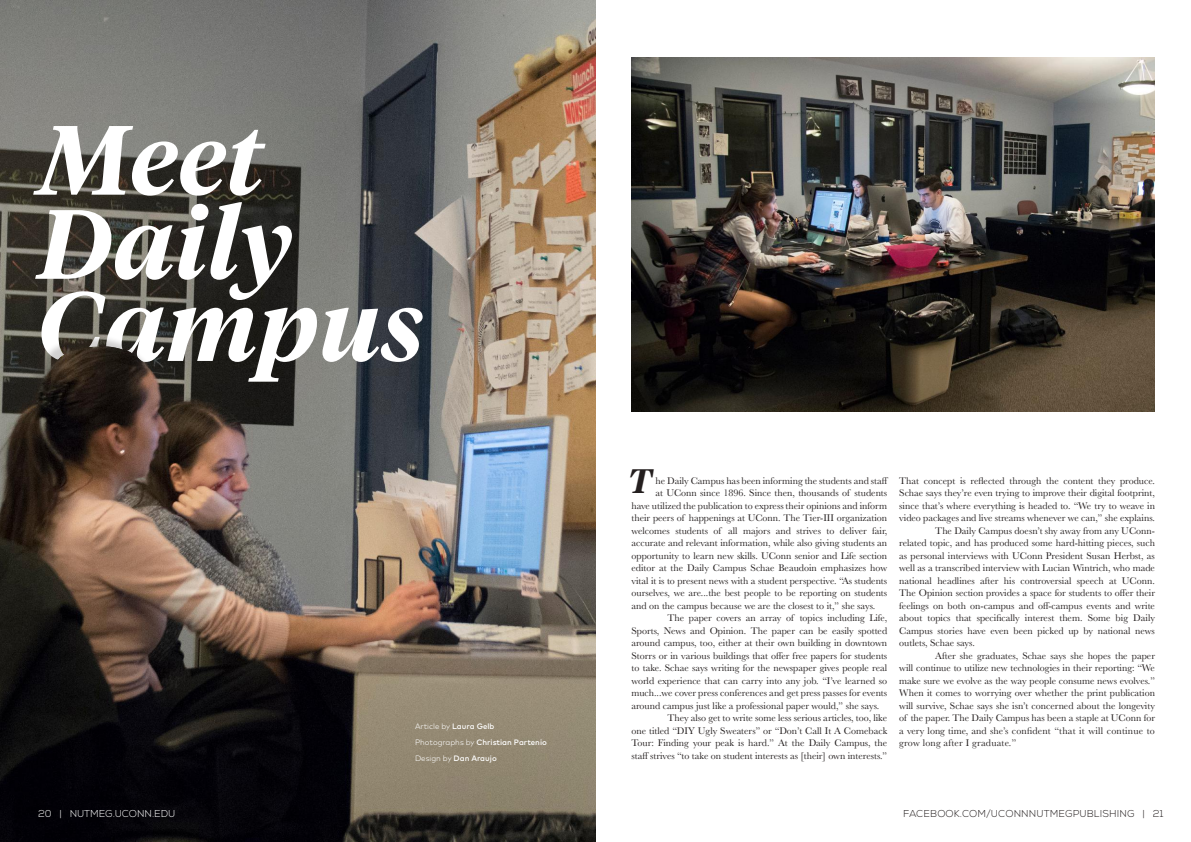
<style>
.page{position:relative;width:1191px;height:842px;background:#fff}
.page>*{position:absolute;margin:0;border:0;box-sizing:border-box;transform-origin:0 0}
.t1{font:italic 600 97.8px/83.1px "Tiempos Headline";letter-spacing:.01em;color:#fff}
.t2{font:italic 600 33.8px "Tiempos Headline";color:#241f1f}
.t3{font:10px "Baskerville";color:#241f1f}
.t4{font:10px "Baskerville";letter-spacing:.02em;color:#241f1f}
.t5{font:300 10px "Nexa";letter-spacing:.015em;color:#241f1f}
.t6{font:300 10px "Nexa";color:#fff}
.t7{font:500 7.8px/15.6px "Mark OT";color:#fff}
.s1{font-weight:300}
</style>
<div class="page">
<img style="left:0;top:0;width:596px;height:842px">
<img style="left:631px;top:58px;width:524px;height:354px">
<img style="left:10px;top:346px;width:199px;height:131px">
<div style="left:9px;top:334px;width:154px;height:78px;background:#241f1f;opacity:.21"></div>
<img style="left:21px;top:346px;width:145px;height:67px">
<h1 class="t1" style="left:38px;top:114px;width:388px">Meet<br>Daily<br>Campus</h1>
<p class="t6" style="left:38px;top:808px;width:139px">20 | NUTMEG.UCONN.EDU</p>
<p class="t7" style="left:415px;top:719px;width:133px"><span class="s1">Article by</span> Laura Gelb<br><span class="s1">Photographs by</span> Christian Partenio<br><span class="s1">Design by</span> Dan Araujo</p>
<h2 class="t2" style="left:628px;top:457px;width:25px">T</h2>
<p class="t3" style="left:899px;top:474px;width:257px">That concept is reflected through the content they produce.</p>
<p class="t3" style="left:899px;top:487px;width:257px">Schae says they’re even trying to improve their digital footprint,</p>
<p class="t3" style="left:899px;top:499px;width:257px">since that’s where everything is headed to. “We try to weave in</p>
<p class="t3" style="left:899px;top:512px;width:257px">video packages and live streams whenever we can,” she explains.</p>
<p class="t3" style="left:935px;top:524px;width:221px">The Daily Campus doesn’t shy away from any UConn-</p>
<p class="t3" style="left:899px;top:537px;width:257px">related topic, and has produced some hard-hitting pieces, such</p>
<p class="t3" style="left:899px;top:549px;width:257px">as personal interviews with UConn President Susan Herbst, as</p>
<p class="t3" style="left:899px;top:562px;width:257px">well as a transcribed interview with Lucian Wintrich, who made</p>
<p class="t3" style="left:899px;top:574px;width:257px">national headlines after his controversial speech at UConn.</p>
<p class="t3" style="left:899px;top:587px;width:257px">The Opinion section provides a space for students to offer their</p>
<p class="t3" style="left:899px;top:599px;width:257px">feelings on both on-campus and off-campus events and write</p>
<p class="t3" style="left:899px;top:612px;width:257px">about topics that specifically interest them. Some big Daily</p>
<p class="t3" style="left:899px;top:624px;width:257px">Campus stories have even been picked up by national news</p>
<p class="t3" style="left:899px;top:637px;width:77px">outlets, Schae says.</p>
<p class="t3" style="left:935px;top:649px;width:221px">After she graduates, Schae says she hopes the paper</p>
<p class="t3" style="left:899px;top:662px;width:257px">will continue to utilize new technologies in their reporting: “We</p>
<p class="t3" style="left:899px;top:674px;width:257px">make sure we evolve as the way people consume news evolves.”</p>
<p class="t3" style="left:899px;top:687px;width:257px">When it comes to worrying over whether the print publication</p>
<p class="t3" style="left:899px;top:699px;width:257px">will survive, Schae says she isn’t concerned about the longevity</p>
<p class="t3" style="left:899px;top:712px;width:257px">of the paper. The Daily Campus has been a staple at UConn for</p>
<p class="t4" style="left:899px;top:724px;width:257px">a very long time, and she’s confident “that it will continue to</p>
<p class="t4" style="left:899px;top:737px;width:118px">grow long after I graduate.”</p>
<p class="t3" style="left:655px;top:474px;width:234px">he Daily Campus has been informing the students and staff</p>
<p class="t3" style="left:655px;top:487px;width:233px">at UConn since 1896. Since then, thousands of students</p>
<p class="t3" style="left:631px;top:499px;width:257px">have utilized the publication to express their opinions and inform</p>
<p class="t3" style="left:631px;top:512px;width:257px">their peers of happenings at UConn. The Tier-III organization</p>
<p class="t3" style="left:631px;top:524px;width:257px">welcomes students of all majors and strives to deliver fair,</p>
<p class="t3" style="left:631px;top:537px;width:257px">accurate and relevant information, while also giving students an</p>
<p class="t3" style="left:631px;top:549px;width:257px">opportunity to learn new skills. UConn senior and Life section</p>
<p class="t3" style="left:631px;top:562px;width:257px">editor at the Daily Campus Schae Beaudoin emphasizes how</p>
<p class="t3" style="left:631px;top:574px;width:257px">vital it is to present news with a student perspective. “As students</p>
<p class="t3" style="left:631px;top:587px;width:257px">ourselves, we are...the best people to be reporting on students</p>
<p class="t3" style="left:631px;top:599px;width:245px">and on the campus because we are the closest to it,” she says.</p>
<p class="t3" style="left:667px;top:612px;width:221px">The paper covers an array of topics including Life,</p>
<p class="t3" style="left:631px;top:624px;width:257px">Sports, News and Opinion. The paper can be easily spotted</p>
<p class="t3" style="left:631px;top:637px;width:257px">around campus, too, either at their own building in downtown</p>
<p class="t3" style="left:631px;top:649px;width:257px">Storrs or in various buildings that offer free papers for students</p>
<p class="t3" style="left:631px;top:662px;width:257px">to take. Schae says writing for the newspaper gives people real</p>
<p class="t3" style="left:631px;top:674px;width:257px">world experience that can carry into any job. “I’ve learned so</p>
<p class="t3" style="left:631px;top:687px;width:257px">much...we cover press conferences and get press passes for events</p>
<p class="t3" style="left:631px;top:699px;width:249px">around campus just like a professional paper would,” she says.</p>
<p class="t3" style="left:667px;top:712px;width:221px">They also get to write some less serious articles, too, like</p>
<p class="t3" style="left:631px;top:724px;width:257px">one titled “DIY Ugly Sweaters” or “Don’t Call It A Comeback</p>
<p class="t3" style="left:631px;top:737px;width:257px">Tour: Finding your peak is hard.” At the Daily Campus, the</p>
<p class="t3" style="left:631px;top:749px;width:257px">staff strives “to take on student interests as [their] own interests.”</p>
<p class="t5" style="left:903px;top:808px;width:262px">FACEBOOK.COM/UCONNNUTMEGPUBLISHING | 21</p>
</div>
